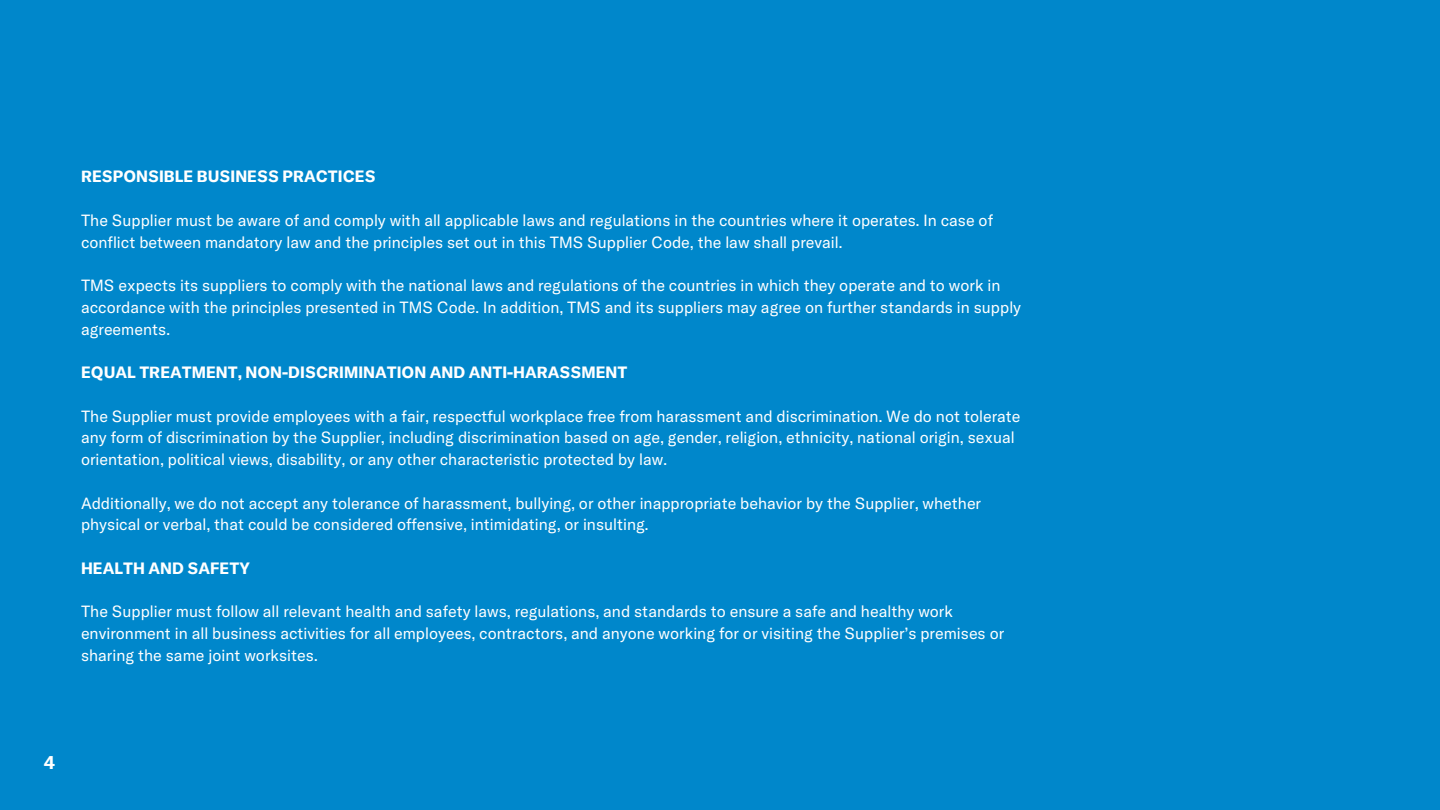
<style>
.page{position:relative;width:1440px;height:810px;background:#0087cb}
.page>*{position:absolute;margin:0;border:0;box-sizing:border-box;transform-origin:0 0}
.t1{font:700 18px "GT America";color:#fff}
.t2{font:16px/21.8px "GT America";color:#fff}
.t3{font:700 16px "GT America";color:#fff}
</style>
<div class="page">
<h1 class="t3" style="left:81px;top:166px;width:296px">RESPONSIBLE BUSINESS PRACTICES</h1>
<p class="t2" style="left:81px;top:209px;width:914px">The Supplier must be aware of and comply with all applicable laws and regulations in the countries where it operates. In case of conflict between mandatory law and the principles set out in this TMS Supplier Code, the law shall prevail.</p>
<p class="t2" style="left:81px;top:274px;width:942px">TMS expects its suppliers to comply with the national laws and regulations of the countries in which they operate and to work in accordance with the principles presented in TMS Code. In addition, TMS and its suppliers may agree on further standards in supply agreements.</p>
<h1 class="t3" style="left:81px;top:362px;width:548px">EQUAL TREATMENT, NON-DISCRIMINATION AND ANTI-HARASSMENT</h1>
<p class="t2" style="left:81px;top:405px;width:941px">The Supplier must provide employees with a fair, respectful workplace free from harassment and discrimination. We do not tolerate any form of discrimination by the Supplier, including discrimination based on age, gender, religion, ethnicity, national origin, sexual orientation, political views, disability, or any other characteristic protected by law.</p>
<p class="t2" style="left:81px;top:492px;width:902px">Additionally, we do not accept any tolerance of harassment, bullying, or other inappropriate behavior by the Supplier, whether physical or verbal, that could be considered offensive, intimidating, or insulting.</p>
<h1 class="t3" style="left:81px;top:558px;width:170px">HEALTH AND SAFETY</h1>
<p class="t2" style="left:81px;top:600px;width:925px">The Supplier must follow all relevant health and safety laws, regulations, and standards to ensure a safe and healthy work environment in all business activities for all employees, contractors, and anyone working for or visiting the Supplier’s premises or sharing the same joint worksites.</p>
<p class="t1" style="left:44px;top:751px;width:13px">4</p>
</div>
